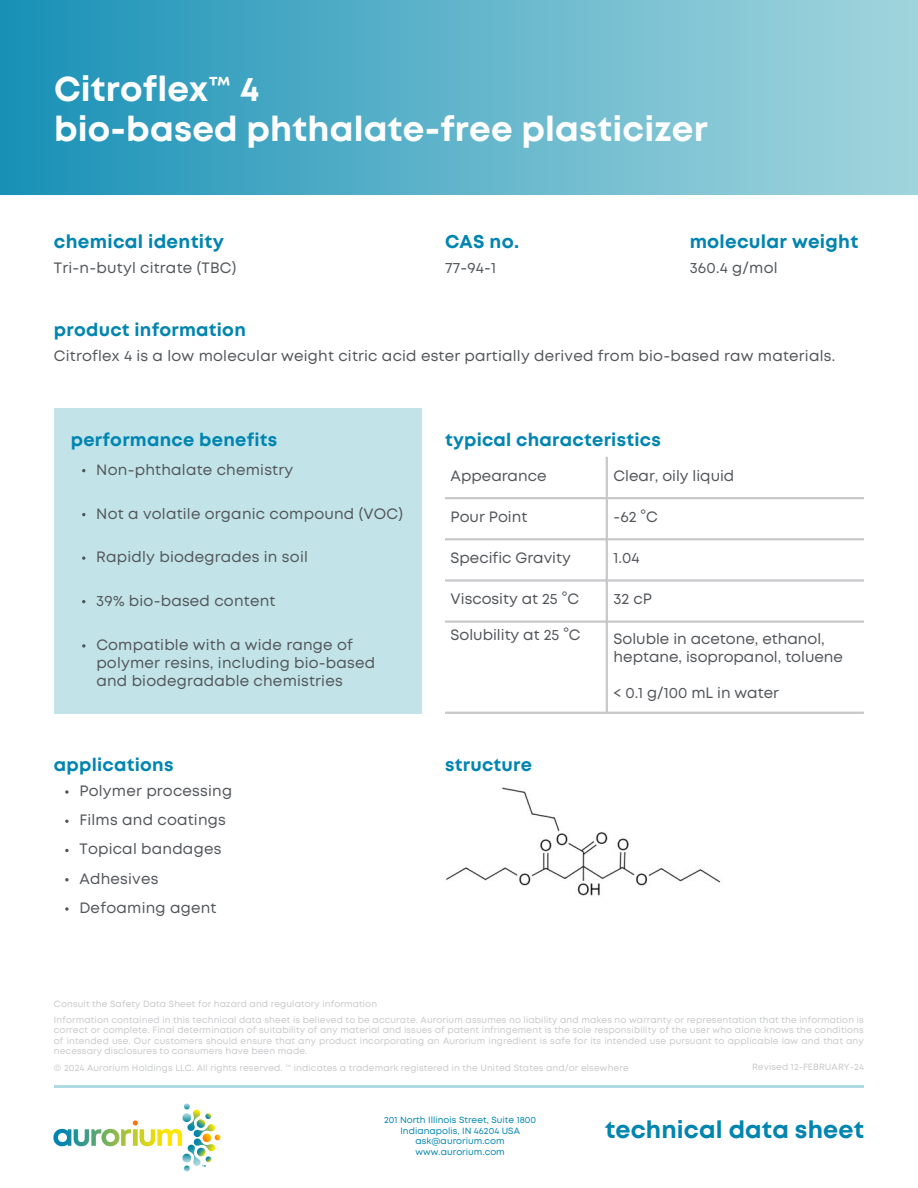
<style>
.page{position:relative;width:918px;height:1188px;background:#fff}
.page>*{position:absolute;margin:0;border:0;box-sizing:border-box;transform-origin:0 0}
.t1{font:700 34.5px/40.5px "Mont";letter-spacing:.005em;color:#fff}
.t2{font:700 24px "Mont";letter-spacing:.005em;color:#0085b0}
.t3{font:700 18.45px "Mont";letter-spacing:.015em;color:#0085b0}
.t4{font:700 18px "Mont";letter-spacing:.015em;color:#0085b0}
.t5{font:15px/18px "Mont";letter-spacing:.015em;color:#53565a}
.t6{font:9px/10.5px "Mont";letter-spacing:.015em;color:#c7c8ca;text-align:justify}
.t7{font:9px/10.5px "Mont";letter-spacing:.005em;color:#0085b0;text-align:center}
</style>
<div class="page">
<img style="left:0;top:0;width:918px;height:195px">
<hr style="left:54px;top:1085px;width:810px;height:3px;background:#aedbe1">
<img style="left:54px;top:1103px;width:166px;height:69px">
<hr style="left:606px;top:457px;width:2px;height:255px;background:#c7c8ca">
<hr style="left:445px;top:497px;width:419px;height:2px;background:#c7c8ca">
<hr style="left:445px;top:538px;width:419px;height:2px;background:#c7c8ca">
<hr style="left:445px;top:579px;width:419px;height:3px;background:#c7c8ca">
<hr style="left:445px;top:620px;width:419px;height:3px;background:#c7c8ca">
<hr style="left:445px;top:712px;width:419px;height:2px;background:#c7c8ca">
<div style="left:54px;top:408px;width:368px;height:306px;background:#c2e4e8"></div>
<img style="left:445px;top:787px;width:276px;height:109px">
<svg style="left:65px;top:790px;width:4px;height:4px"></svg>
<svg style="left:65px;top:820px;width:4px;height:3px"></svg>
<svg style="left:65px;top:849px;width:4px;height:3px"></svg>
<svg style="left:65px;top:878px;width:4px;height:3px"></svg>
<svg style="left:65px;top:907px;width:4px;height:4px"></svg>
<svg style="left:82px;top:556px;width:3px;height:4px"></svg>
<svg style="left:82px;top:644px;width:4px;height:4px"></svg>
<p class="t1" style="left:54px;top:71px;width:655px">Citroflex™ 4<br>bio-based phthalate-free plasticizer</p>
<p class="t3" style="left:54px;top:235px;width:171px">chemical identity</p>
<p class="t5" style="left:54px;top:260px;width:184px">Tri-n-butyl citrate (TBC)</p>
<p class="t3" style="left:445px;top:235px;width:76px">CAS no.</p>
<p class="t5" style="left:445px;top:260px;width:53px">77-94-1</p>
<p class="t3" style="left:690px;top:235px;width:170px">molecular weight</p>
<p class="t5" style="left:690px;top:260px;width:90px">360.4 g/mol</p>
<p class="t4" style="left:54px;top:323px;width:193px">product information</p>
<h3 class="t5" style="left:54px;top:348px;width:783px">Citroflex 4 is a low molecular weight citric acid ester partially derived from bio-based raw materials.</h3>
<p class="t4" style="left:71px;top:433px;width:208px">performance benefits</p>
<p class="t5" style="left:96px;top:461px;width:198px">Non-phthalate chemistry</p>
<p class="t5" style="left:96px;top:505px;width:308px">Not a volatile organic compound (VOC)</p>
<p class="t5" style="left:96px;top:549px;width:213px">Rapidly biodegrades in soil</p>
<p class="t5" style="left:96px;top:592px;width:181px">39% bio-based content</p>
<p class="t5" style="left:96px;top:637px;width:280px">Compatible with a wide range of polymer resins, including bio-based and biodegradable chemistries</p>
<p class="t4" style="left:54px;top:758px;width:121px">applications</p>
<p class="t5" style="left:79px;top:783px;width:154px">Polymer processing</p>
<p class="t5" style="left:79px;top:812px;width:148px">Films and coatings</p>
<p class="t5" style="left:79px;top:841px;width:143px">Topical bandages</p>
<h3 class="t5" style="left:79px;top:871px;width:81px">Adhesives</h3>
<p class="t5" style="left:79px;top:900px;width:139px">Defoaming agent</p>
<p class="t4" style="left:445px;top:433px;width:217px">typical characteristics</p>
<h3 class="t5" style="left:451px;top:467px;width:97px">Appearance</h3>
<h3 class="t5" style="left:614px;top:467px;width:122px">Clear, oily liquid</h3>
<p class="t5" style="left:451px;top:509px;width:78px">Pour Point</p>
<p class="t5" style="left:614px;top:509px;width:46px">-62 °C</p>
<h3 class="t5" style="left:451px;top:550px;width:122px">Specific Gravity</h3>
<p class="t5" style="left:614px;top:550px;width:27px">1.04</p>
<h3 class="t5" style="left:451px;top:591px;width:130px">Viscosity at 25 °C</h3>
<h4 class="t5" style="left:614px;top:591px;width:40px">32 cP</h4>
<h3 class="t5" style="left:451px;top:627px;width:131px">Solubility at 25 °C</h3>
<p class="t5" style="left:614px;top:631px;width:231px">Soluble in acetone, ethanol, heptane, isopropanol, toluene</p>
<p class="t5" style="left:614px;top:685px;width:167px">&lt; 0.1 g/100 mL in water</p>
<h2 class="t4" style="left:445px;top:758px;width:89px">structure</h2>
<p class="t6" style="left:54px;top:999px;width:325px">Consult the Safety Data Sheet for hazard and regulatory information</p>
<p class="t6" style="left:54px;top:1015px;width:811px">Information contained in this technical data sheet is believed to be accurate. Aurorium assumes no liability and makes no warranty or representation that the information is correct or complete. Final determination of suitability of any material and issues of patent infringement is the sole responsibility of the user who alone knows the conditions of intended use. Our customers should ensure that any product incorporating an Aurorium ingredient is safe for its intended use pursuant to applicable law and that any necessary disclosures to consumers have been made.</p>
<p class="t6" style="left:54px;top:1063px;width:576px">© 2024 Aurorium Holdings LLC. All rights reserved. ™ indicates a trademark registered in the United States and/or elsewhere</p>
<h3 class="t6" style="left:752px;top:1062px;width:113px">Revised 12-FEBRUARY-24</h3>
<p class="t7" style="left:384px;top:1116px;width:154px">201 North Illinois Street, Suite 1800<br>Indianapolis, IN 46204 USA ask@aurorium.com www.aurorium.com</p>
<p class="t2" style="left:605px;top:1121px;width:260px">technical data sheet</p>
</div>
